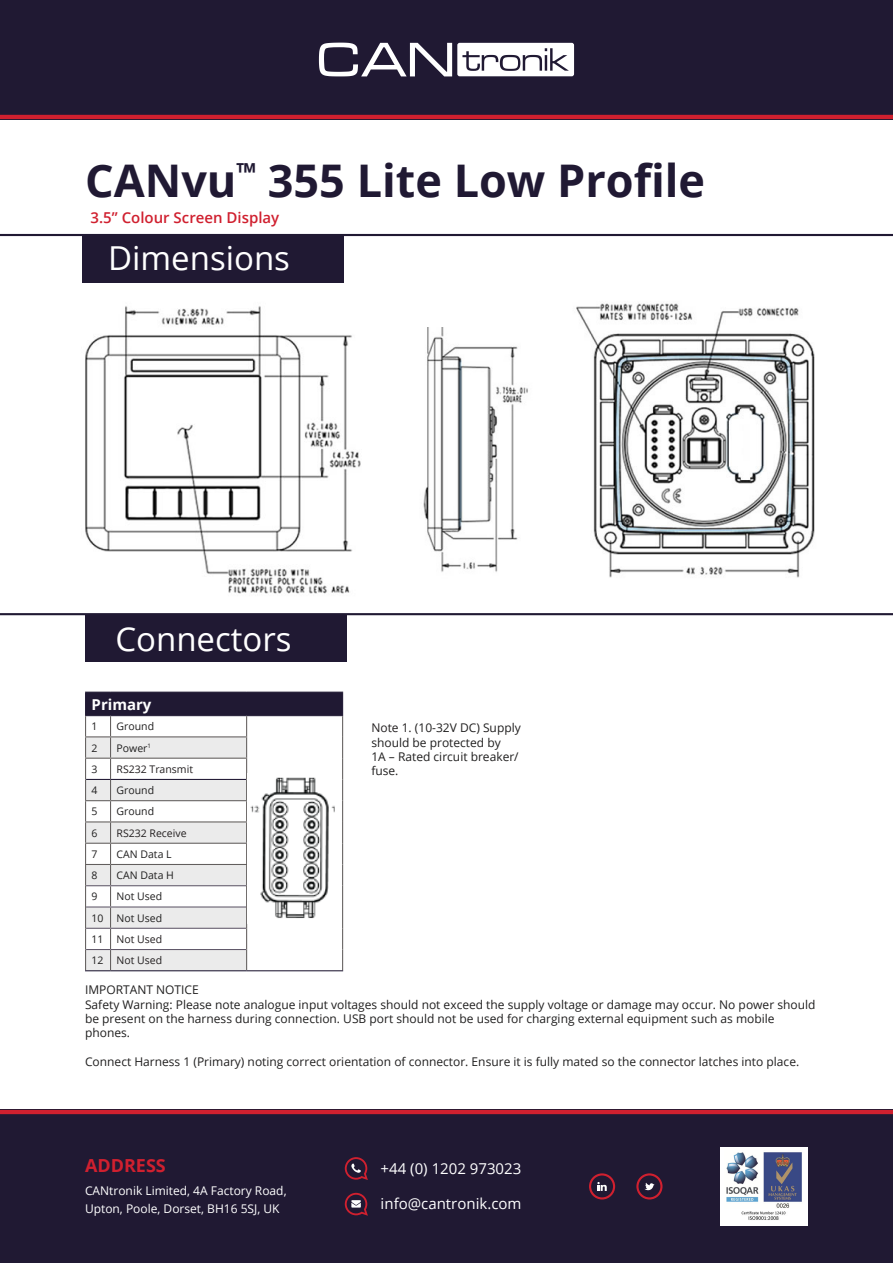
<style>
.page{position:relative;width:893px;height:1263px;background:#fff}
.page>*{position:absolute;margin:0;border:0;box-sizing:border-box;transform-origin:0 0}
.t1{font:700 45px "Open Sans";color:#201933}
.t2{font:33px "Open Sans";color:#fff}
.t3{font:700 18px "Open Sans";color:#d0202f}
.t4{font:15px "Open Sans";color:#fff}
.t5{font:600 15px "Open Sans";color:#d0202f}
.t6{font:700 15px "Open Sans";color:#fff}
.t7{font:12px/14.4px "Open Sans";color:#201f1f}
.t8{font:12px/18px "Open Sans";color:#fff}
.t9{font:10.5px "Open Sans";color:#201f1f}
.t10{font:10.5px "Open Sans";color:#231f20}
.s1{color:#231f20}
</style>
<div class="page">
<img style="left:423px;top:328px;width:105px;height:244px">
<div style="left:0;top:0;width:893px;height:119px;background:#201933"></div>
<svg style="left:319px;top:43px;width:255px;height:33px"></svg>
<hr style="left:0;top:115px;width:893px;height:4px;background:#d0202f">
<div style="left:0;top:1110px;width:893px;height:153px;background:#201933"></div>
<hr style="left:0;top:1110px;width:893px;height:4px;background:#d0202f">
<svg style="left:644px;top:1183px;width:10px;height:7px"></svg>
<div style="left:636px;top:1173px;width:26px;height:26px;border:2px solid #d0202f;border-radius:50%"></div>
<svg style="left:597px;top:1182px;width:10px;height:9px"></svg>
<div style="left:589px;top:1173px;width:26px;height:26px;border:2px solid #d0202f;border-radius:50%"></div>
<svg style="left:345px;top:1157px;width:23px;height:23px"></svg>
<svg style="left:345px;top:1193px;width:23px;height:23px"></svg>
<div style="left:721px;top:1147px;width:87px;height:79px;background:#fff"></div>
<img style="left:726px;top:1152px;width:76px;height:68px">
<div style="left:85px;top:614px;width:262px;height:47px;background:#201933"></div>
<hr style="left:0;top:613px;width:893px;height:2px;background:#201933">
<img style="left:85px;top:306px;width:276px;height:288px">
<img style="left:576px;top:303px;width:239px;height:275px">
<div style="left:82px;top:235px;width:262px;height:47px;background:#201933"></div>
<hr style="left:0;top:234px;width:893px;height:2px;background:#201933">
<svg style="left:85px;top:692px;width:258px;height:279px"></svg>
<hr style="left:111px;top:970px;width:136px;height:1px;background:#201933">
<hr style="left:247px;top:970px;width:96px;height:1px;background:#201933">
<img style="left:248px;top:774px;width:92px;height:150px">
<p class="t1" style="left:85px;top:149px;width:622px">CANvu<sup>™</sup> 355 Lite Low Profile</p>
<p class="t5" style="left:91px;top:208px;width:190px">3.5” Colour Screen Display</p>
<p class="t2" style="left:108px;top:235px;width:183px">Dimensions</p>
<p class="t2" style="left:115px;top:616px;width:178px">Connectors</p>
<p class="t6" style="left:92px;top:694px;width:61px">Primary</p>
<p class="t9" style="left:92px;top:719px;width:8px">1</p>
<p class="t9" style="left:117px;top:719px;width:39px">Ground</p>
<p class="t9" style="left:92px;top:740px;width:8px">2</p>
<p class="t9" style="left:117px;top:740px;width:36px">Power<sup>1</sup></p>
<p class="t9" style="left:92px;top:762px;width:8px">3</p>
<p class="t10" style="left:117px;top:762px;width:78px">RS232 Transmit</p>
<p class="t9" style="left:92px;top:783px;width:8px">4</p>
<p class="t9" style="left:117px;top:783px;width:39px">Ground</p>
<p class="t9" style="left:92px;top:804px;width:8px">5</p>
<p class="t9" style="left:117px;top:804px;width:39px">Ground</p>
<p class="t9" style="left:92px;top:825px;width:8px">6</p>
<p class="t10" style="left:117px;top:825px;width:72px">RS232 Receive</p>
<p class="t9" style="left:92px;top:847px;width:8px">7</p>
<p class="t9" style="left:117px;top:847px;width:57px">CAN Data L</p>
<p class="t9" style="left:92px;top:868px;width:8px">8</p>
<p class="t9" style="left:117px;top:868px;width:59px">CAN Data H</p>
<p class="t9" style="left:92px;top:889px;width:8px">9</p>
<p class="t9" style="left:117px;top:889px;width:47px">Not Used</p>
<p class="t9" style="left:92px;top:911px;width:14px">10</p>
<p class="t9" style="left:117px;top:911px;width:47px">Not Used</p>
<p class="t9" style="left:92px;top:932px;width:14px">11</p>
<p class="t10" style="left:117px;top:932px;width:47px">Not Used</p>
<p class="t9" style="left:92px;top:953px;width:14px">12</p>
<p class="t10" style="left:117px;top:953px;width:47px">Not Used</p>
<p class="t7" style="left:85px;top:982px;width:115px">IMPORTANT NOTICE</p>
<p class="t7" style="left:85px;top:997px;width:732px">Safety Warning: Please note analogue input voltages should not exceed the supply voltage or damage may occur. No power should be present on the harness during connection. USB port should not be used for charging external equipment such as mobile phones.</p>
<p class="t7" style="left:85px;top:1054px;width:716px">Connect Harness 1 (Primary) noting correct orientation of connector. Ensure it is fully mated so the connector latches into place.</p>
<p class="t7" style="left:371px;top:720px;width:151px"><span class="s1">Note 1.</span> (10-32V DC) Supply should be protected by</p>
<p class="t7" style="left:371px;top:749px;width:149px">1A – Rated circuit breaker/ fuse.</p>
<p class="t3" style="left:85px;top:1153px;width:82px">ADDRESS</p>
<p class="t4" style="left:381px;top:1158px;width:142px">+44 (0) 1202 973023</p>
<p class="t4" style="left:381px;top:1193px;width:142px">info@cantronik.com</p>
<p class="t8" style="left:85px;top:1181px;width:203px">CANtronik Limited, 4A Factory Road,<br>Upton, Poole, Dorset, BH16 5SJ, UK</p>
</div>
